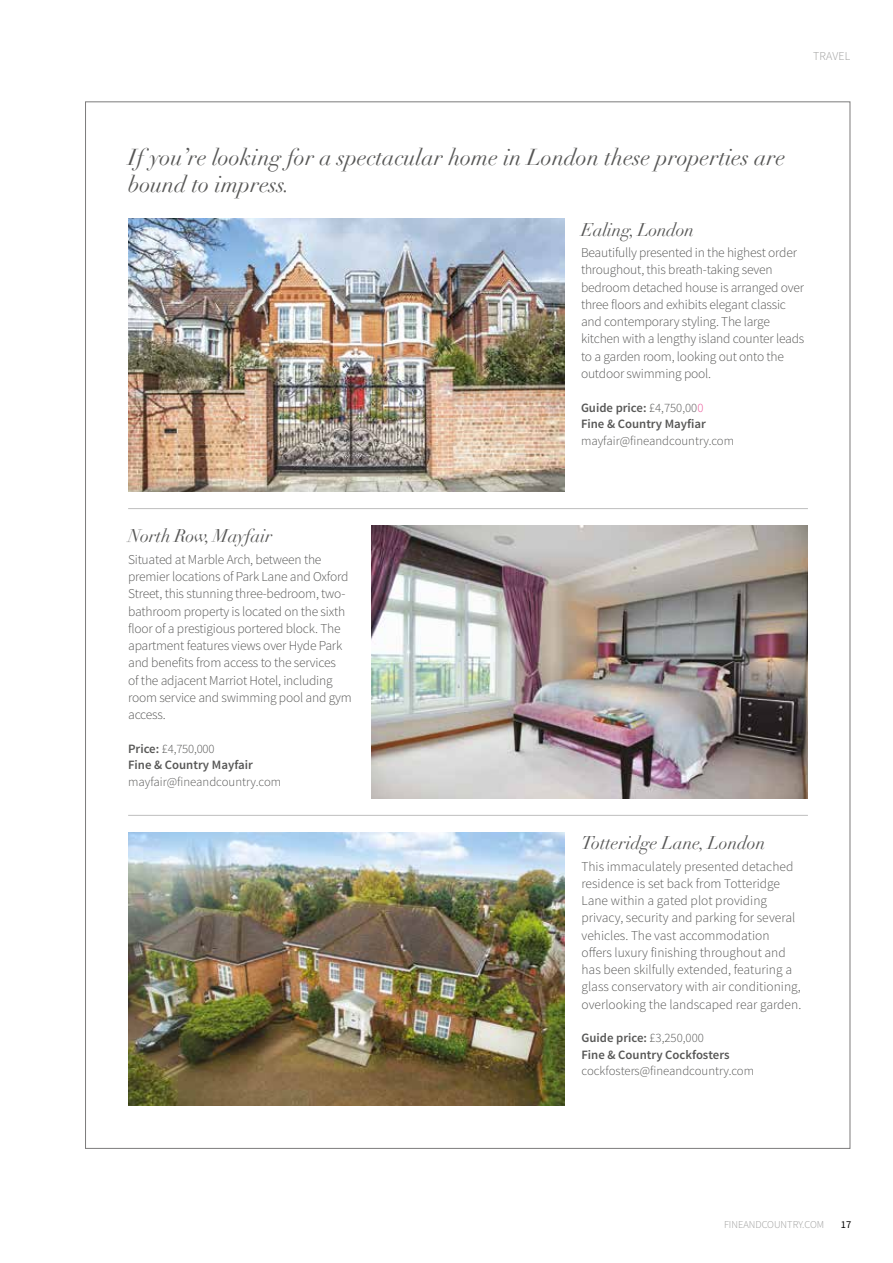
<style>
.page{position:relative;width:893px;height:1263px;background:#fff}
.page>*{position:absolute;margin:0;border:0;box-sizing:border-box;transform-origin:0 0}
.t1{font:italic 22.5px/27px "Didot";color:#575756}
.t2{font:italic 18px "Didot";letter-spacing:-.015em;color:#575756}
.t3{font:300 13.5px/17.2px "Source Sans Pro";letter-spacing:-.015em;color:#575756}
.t4{font:600 12.75px/16.5px "Source Sans Pro";color:#575756}
.t5{font:300 12.75px "Source Sans Pro";color:#575756}
.t6{font:300 12px "Source Sans Pro";letter-spacing:.02em;color:#9d9d9c}
.t7{font:300 10.5px "Source Sans Pro";color:#9d9d9c}
.t8{font:10.5px "Source Sans Pro";color:#000}
.s1{font-weight:300}
.s2{font-weight:300;color:#ea5297}
</style>
<div class="page">
<img style="left:128px;top:832px;width:437px;height:273px">
<hr style="left:128px;top:815px;width:680px;height:1px;background:#bebebe">
<hr style="left:128px;top:508px;width:680px;height:1px;background:#bebebe">
<img style="left:371px;top:525px;width:437px;height:273px">
<img style="left:128px;top:219px;width:437px;height:273px">
<p class="t6" style="left:813px;top:48px;width:39px">TRAVEL</p>
<h1 class="t1" style="left:128px;top:144px;width:659px">If you’re looking for a spectacular home in London these properties are bound to impress.</h1>
<h2 class="t2" style="left:128px;top:525px;width:146px">North Row, Mayfair</h2>
<p class="t3" style="left:128px;top:551px;width:225px">Situated at Marble Arch, between the premier locations of Park Lane and Oxford Street, this stunning three-bedroom, two&shy;bathroom property is located on the sixth floor of a prestigious portered block. The apartment features views over Hyde Park and benefits from access to the services<br>of the adjacent Marriot Hotel, including room service and swimming pool and gym access.</p>
<p class="t4" style="left:128px;top:741px;width:126px">Price: <span class="s1">£4,750,000<br></span>Fine &amp; Country Mayfair</p>
<p class="t5" style="left:128px;top:774px;width:155px">mayfair@fineandcountry.com</p>
<h2 class="t2" style="left:581px;top:218px;width:115px">Ealing, London</h2>
<p class="t3" style="left:581px;top:244px;width:225px">Beautifully presented in the highest order throughout, this breath-taking seven bedroom detached house is arranged over three floors and exhibits elegant classic and contemporary styling. The large kitchen with a lengthy island counter leads to a garden room, looking out onto the outdoor swimming pool.</p>
<p class="t4" style="left:581px;top:399px;width:126px">Guide price: <span class="s1">£4,750,00</span><span class="s2">0<br></span>Fine &amp; Country Mayfiar</p>
<p class="t5" style="left:581px;top:433px;width:155px">mayfair@fineandcountry.com</p>
<h2 class="t2" style="left:581px;top:832px;width:185px">Totteridge Lane, London</h2>
<p class="t3" style="left:581px;top:857px;width:221px">This immaculately presented detached residence is set back from Totteridge Lane within a gated plot providing privacy, security and parking for several vehicles. The vast accommodation offers luxury finishing throughout and has been skilfully extended, featuring a glass conservatory with air conditioning, overlooking the landscaped rear garden.</p>
<p class="t4" style="left:581px;top:1030px;width:150px">Guide price: <span class="s1">£3,250,000<br></span>Fine &amp; Country Cockfosters</p>
<p class="t5" style="left:581px;top:1063px;width:174px">cockfosters@fineandcountry.com</p>
<p class="t7" style="left:724px;top:1218px;width:102px">FINEANDCOUNTRY.COM</p>
<p class="t8" style="left:841px;top:1218px;width:12px">17</p>
</div>
